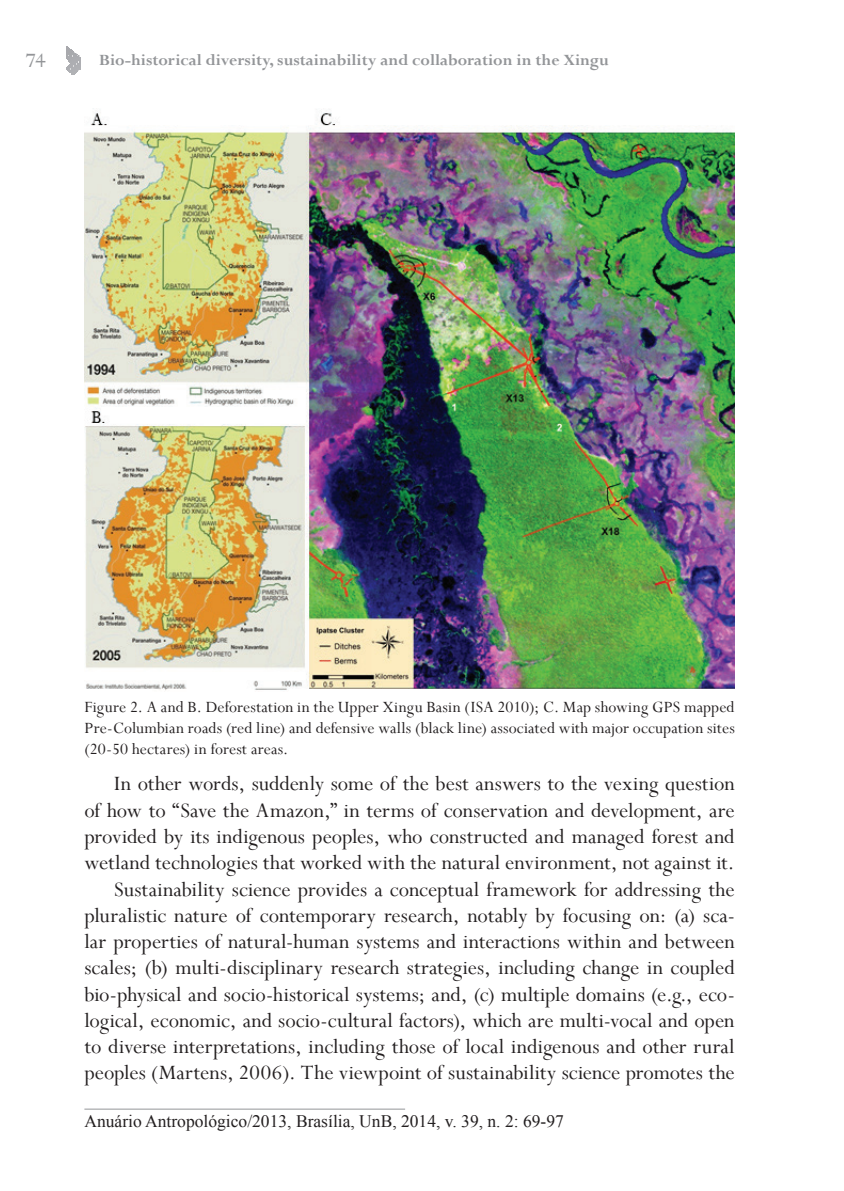
<style>
.page{position:relative;width:844px;height:1191px;background:#fff}
.page>*{position:absolute;margin:0;border:0;box-sizing:border-box;transform-origin:0 0}
.t1{font:22.75px/26.2px "Perpetua";color:#231f20;text-align:right}
.t2{font:22.75px "Perpetua";color:#939598}
.t3{font:17.5px/21px "Perpetua";letter-spacing:.01em;color:#231f20;text-align:justify}
.t4{font:700 17.5px "Perpetua";color:#939598}
.t5{font:17.5px "Times New Roman";color:#231f20}
</style>
<div class="page">
<svg style="left:66px;top:46px;width:15px;height:29px"></svg>
<hr style="left:84px;top:1108px;width:321px;height:1px;background:#939598">
<img style="left:84px;top:108px;width:650px;height:583px">
<p class="t2" style="left:26px;top:46px;width:22px">74</p>
<p class="t4" style="left:99px;top:49px;width:511px">Bio-historical diversity, sustainability and collaboration in the Xingu</p>
<p class="t3" style="left:84px;top:696px;width:651px">Figure 2. A and B. Deforestation in the Upper Xingu Basin (ISA 2010); C. Map showing GPS mapped Pre-Columbian roads (red line) and defensive walls (black line) associated with major occupation sites (20-50 hectares) in forest areas.</p>
<p class="t1" style="left:84px;top:770px;width:651px">In other words, suddenly some of the best answers to the vexing question<br>of how to “Save the Amazon,” in terms of conservation and development, are provided by its indigenous peoples, who constructed and managed forest and wetland technologies that worked with the natural environment, not against it.<br>Sustainability science provides a conceptual framework for addressing the pluralistic nature of contemporary research, notably by focusing on: (a) sca&shy;lar properties of natural-human systems and interactions within and between scales; (b) multi-disciplinary research strategies, including change in coupled bio-physical and socio-historical systems; and, (c) multiple domains (e.g., eco&shy;logical, economic, and socio-cultural factors), which are multi-vocal and open to diverse interpretations, including those of local indigenous and other rural peoples (Martens, 2006). The viewpoint of sustainability science promotes the</p>
<p class="t5" style="left:84px;top:1109px;width:481px">Anuário Antropológico/2013, Brasília, UnB, 2014, v. 39, n. 2: 69-97</p>
</div>
